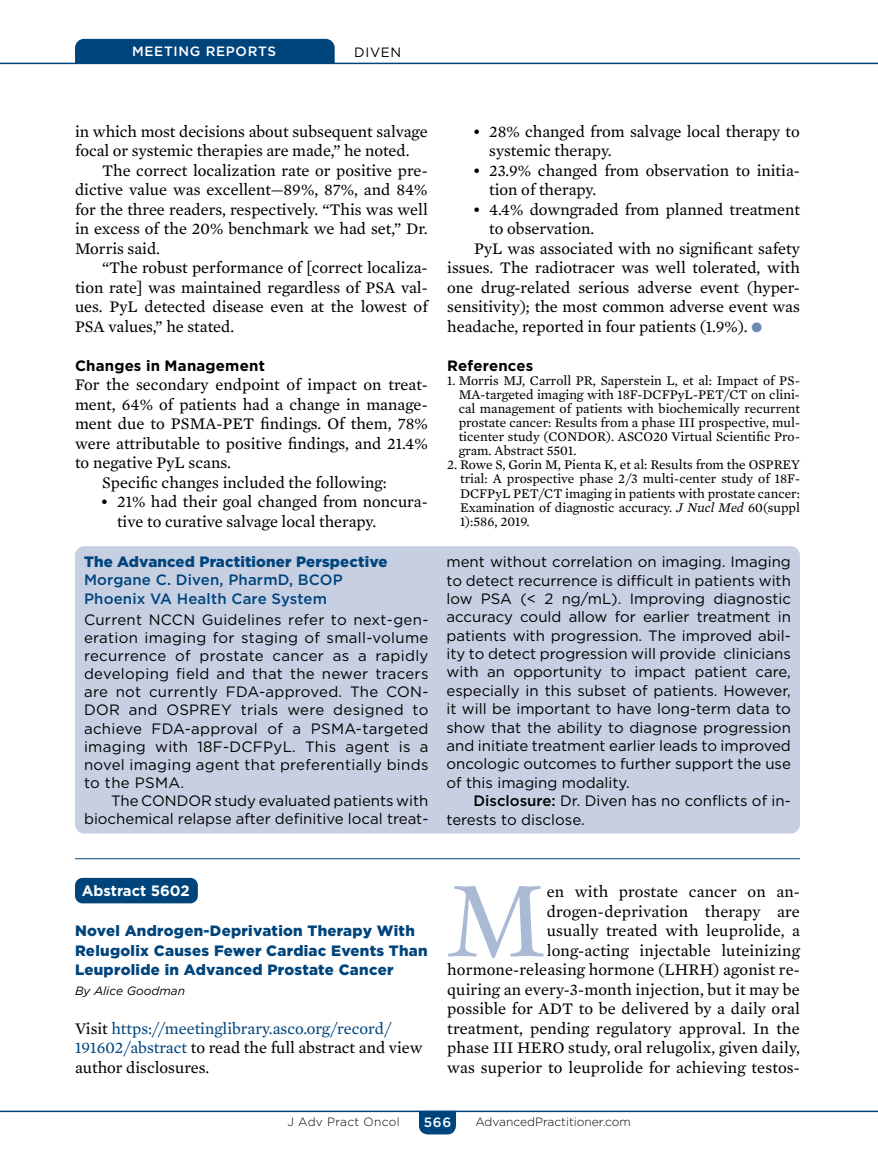
<style>
.page{position:relative;width:878px;height:1175px;background:#fff}
.page>*{position:absolute;margin:0;border:0;box-sizing:border-box;transform-origin:0 0}
.t1{font:101.25px "Hoefler Txt";color:#aab9d4}
.t2{font:16.5px/19.5px "Mercury Text G2";color:#000}
.t3{font:16.5px/19.5px "Mercury Text G2";color:#00447c}
.t4{font:15px/18.3px "Gotham";color:#000;text-align:justify}
.t5{font:900 15px/19.5px "Gotham";letter-spacing:.02em;color:#00447c}
.t6{font:500 15px/18.1px "Gotham";letter-spacing:.01em;color:#00447c}
.t7{font:700 15px "Gotham";letter-spacing:.01em;color:#000}
.t8{font:700 15px "Gotham";color:#fff}
.t9{font:13.5px/14.1px "Mercury Text G2";color:#000;text-align:justify}
.t10{font:500 13.5px "Gotham";letter-spacing:.05em;color:#fff}
.t11{font:13.5px "Gotham";letter-spacing:.05em;color:#000}
.t12{font:300 12px "Gotham";color:#000}
.t13{font:300 12px "Gotham";letter-spacing:.025em;color:#000}
.t14{font:italic 12px "Gotham";color:#000}
.s1{color:#6b88b3}
.s2{font-style:italic}
.s3{font-weight:500}
.s4{color:#000}
</style>
<div class="page">
<hr style="left:0;top:1110px;width:878px;height:2px;background:#00447c">
<svg style="left:419px;top:1110px;width:37px;height:24px"></svg>
<hr style="left:0;top:63px;width:878px;height:1px;background:#00447c">
<div style="left:75px;top:39px;width:259px;height:24px;background:#00447c"></div>
<div style="left:75px;top:546px;width:725px;height:287px;background:#c7d0e3;border-radius:9px"></div>
<div style="left:75px;top:878px;width:123px;height:25px;background:#00447c;border-radius:8px"></div>
<hr style="left:75px;top:858px;width:725px;height:1px;background:#00447c">
<p class="t10" style="left:132px;top:43px;width:145px">MEETING REPORTS</p>
<p class="t11" style="left:354px;top:43px;width:49px">DIVEN</p>
<p class="t2" style="left:75px;top:120px;width:354px">in which most decisions about subsequent salvage focal or systemic therapies are made,” he noted.</p>
<p class="t2" style="left:75px;top:159px;width:354px;text-align:justify;text-indent:27px">The correct localization rate or positive pre&shy;dictive value was excellent—89%, 87%, and 84% for the three readers, respectively. “This was well in excess of the 20% benchmark we had set,” Dr.<br>Morris said.</p>
<p class="t2" style="left:75px;top:257px;width:354px;text-align:justify;text-indent:27px">“The robust performance of [correct localiza&shy;tion rate] was maintained regardless of PSA val&shy;ues. PyL detected disease even at the lowest of PSA values,” he stated.</p>
<p class="t7" style="left:75px;top:355px;width:191px">Changes in Management</p>
<p class="t2" style="left:75px;top:374px;width:354px">For the secondary endpoint of impact on treat-</p>
<p class="t2" style="left:75px;top:393px;width:354px">ment, 64% of patients had a change in manage-</p>
<p class="t2" style="left:75px;top:413px;width:354px">ment due to PSMA-PET findings. Of them, 78%</p>
<p class="t2" style="left:75px;top:432px;width:354px">were attributable to positive findings, and 21.4%</p>
<p class="t2" style="left:75px;top:452px;width:157px">to negative PyL scans.</p>
<p class="t2" style="left:102px;top:471px;width:286px">Specific changes included the following:</p>
<p class="t2" style="left:117px;top:491px;width:312px;text-indent:-16px">• 21% had their goal changed from noncura&shy;tive to curative salvage local therapy.</p>
<p class="t5" style="left:84px;top:552px;width:305px">The Advanced Practitioner Perspective</p>
<p class="t6" style="left:84px;top:571px;width:260px">Morgane C. Diven, PharmD, BCOP<br>Phoenix VA Health Care System</p>
<p class="t4" style="left:84px;top:610px;width:346px">Current NCCN Guidelines refer to next-gen&shy;eration imaging for staging of small-volume recurrence of prostate cancer as a rapidly developing field and that the newer tracers are not currently FDA-approved. The CON-DOR and OSPREY trials were designed to achieve FDA-approval of a PSMA-targeted imaging with 18F-DCFPyL. This agent is a novel imaging agent that preferentially binds to the PSMA.</p>
<p class="t4" style="left:84px;top:791px;width:346px;text-align:right">The CONDOR study evaluated patients with biochemical relapse after definitive local treat-</p>
<p class="t2" style="left:489px;top:120px;width:312px;text-indent:-16px">• 28% changed from salvage local therapy to systemic therapy.</p>
<p class="t2" style="left:489px;top:159px;width:312px;text-indent:-16px">• 23.9% changed from observation to initia&shy;tion of therapy.</p>
<p class="t2" style="left:472px;top:198px;width:329px">• 4.4% downgraded from planned treatment</p>
<p class="t2" style="left:489px;top:218px;width:107px">to observation.</p>
<p class="t2" style="left:474px;top:237px;width:327px">PyL was associated with no significant safety</p>
<p class="t2" style="left:447px;top:257px;width:354px">issues. The radiotracer was well tolerated, with</p>
<p class="t2" style="left:447px;top:276px;width:354px">one drug-related serious adverse event (hyper-</p>
<p class="t2" style="left:447px;top:296px;width:354px">sensitivity); the most common adverse event was</p>
<p class="t2" style="left:447px;top:315px;width:316px">headache, reported in four patients (1.9%). <span class="s1">●</span></p>
<p class="t7" style="left:447px;top:355px;width:88px">References</p>
<p class="t9" style="left:458px;top:372px;width:343px;text-indent:-11px">1. Morris MJ, Carroll PR, Saperstein L, et al: Impact of PS-MA-targeted imaging with 18F-DCFPyL-PET/CT on clini&shy;cal management of patients with biochemically recurrent prostate cancer: Results from a phase III prospective, mul&shy;ticenter study (CONDOR). ASCO20 Virtual Scientific Pro&shy;gram. Abstract 5501.</p>
<p class="t9" style="left:460px;top:457px;width:341px;text-indent:-13px">2. Rowe S, Gorin M, Pienta K, et al: Results from the OSPREY trial: A prospective phase 2/3 multi-center study of 18F-DCFPyL PET/CT imaging in patients with prostate cancer:<br>Examination of diagnostic accuracy. <span class="s2">J Nucl Med</span> 60(suppl 1):586, 2019.</p>
<p class="t4" style="left:446px;top:552px;width:346px">ment without correlation on imaging. Imaging to detect recurrence is difficult in patients with low PSA (&lt; 2 ng/mL). Improving diagnostic accuracy could allow for earlier treatment in patients with progression. The improved abil&shy;ity to detect progression will provide clinicians with an opportunity to impact patient care, especially in this subset of patients. However, it will be important to have long-term data to show that the ability to diagnose progression and initiate treatment earlier leads to improved oncologic outcomes to further support the use of this imaging modality.</p>
<p class="t4" style="left:446px;top:791px;width:346px;text-indent:27px"><span class="s3">Disclosure:</span> Dr. Diven has no conflicts of in&shy;terests to disclose.</p>
<p class="t8" style="left:82px;top:880px;width:110px">Abstract 5602</p>
<p class="t5" style="left:75px;top:921px;width:354px">Novel Androgen-Deprivation Therapy With<br>Relugolix Causes Fewer Cardiac Events Than<br>Leuprolide in Advanced Prostate Cancer</p>
<p class="t14" style="left:75px;top:983px;width:112px">By Alice Goodman</p>
<p class="t3" style="left:75px;top:1017px;width:349px"><span class="s4">Visit</span> https://meetinglibrary.asco.org/record/<br>191602/abstract <span class="s4">to read the full abstract and view author disclosures.</span></p>
<p class="t2" style="left:447px;top:881px;width:354px;text-align:right">en with prostate cancer on an&shy;drogen-deprivation therapy are<br>usually treated with leuprolide, a<br>long-acting injectable luteinizing hormone-releasing hormone (LHRH) agonist re&shy;quiring an every-3-month injection, but it may be possible for ADT to be delivered by a daily oral treatment, pending regulatory approval. In the phase III HERO study, oral relugolix, given daily, was superior to leuprolide for achieving testos-</p>
<h1 class="t1" style="left:447px;top:858px;width:100px">M</h1>
<p class="t13" style="left:287px;top:1114px;width:114px">J Adv Pract Oncol</p>
<p class="t10" style="left:424px;top:1113px;width:29px">566</p>
<p class="t12" style="left:475px;top:1114px;width:157px">AdvancedPractitioner.com</p>
</div>
